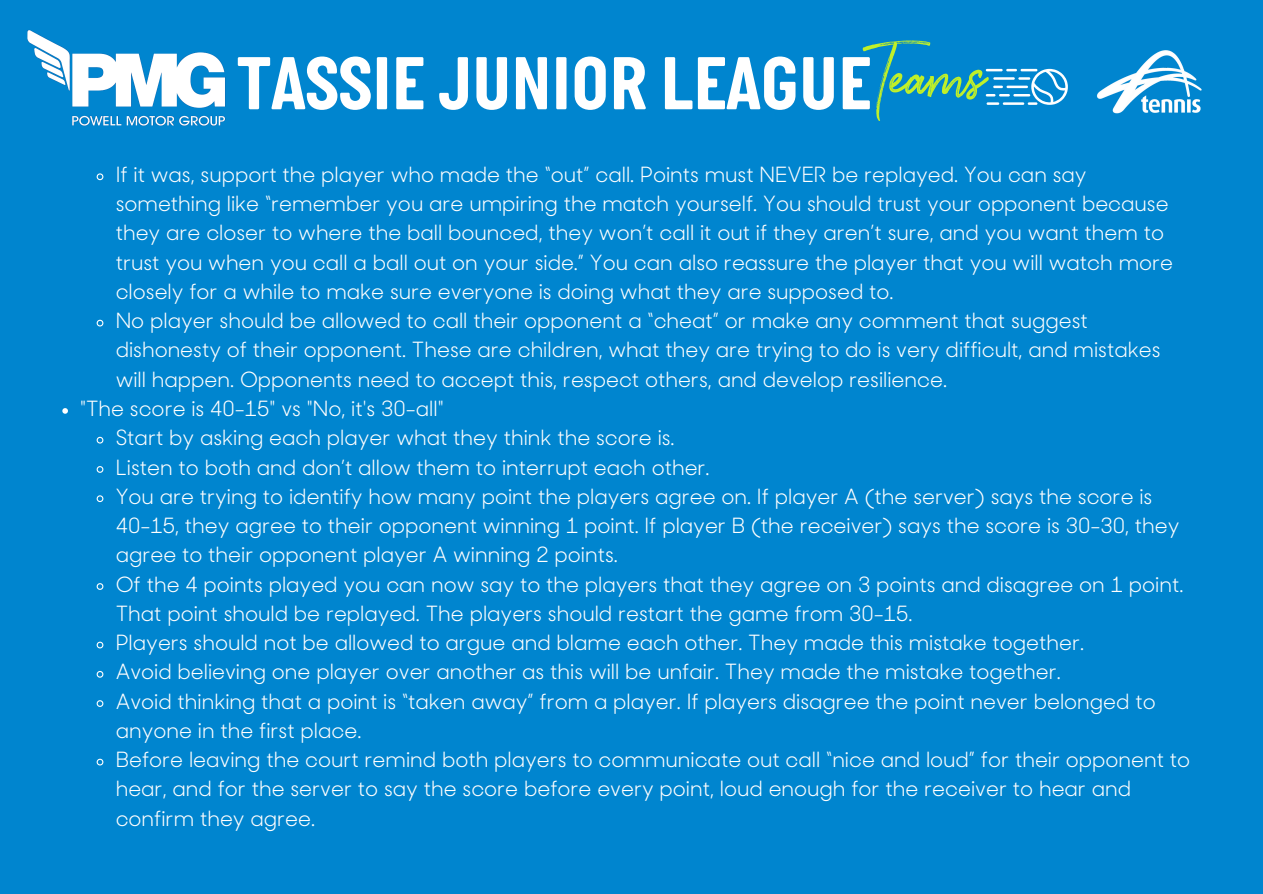
<style>
.page{position:relative;width:1263px;height:894px;background:#fff}
.page>*{position:absolute;margin:0;border:0;box-sizing:border-box;transform-origin:0 0}
.t1{font:79.2px "Brownhill Script";color:#c0f029}
.t2{font:700 76.65px "Italian Plate No 1";color:#fff}
.t3{font:21px/29.2px "Sharp Sans No 2";color:#fff}
</style>
<div class="page">
<div style="left:0;top:0;width:1263px;height:893px;background:#0085cf"></div>
<img style="left:27px;top:30px;width:199px;height:96px">
<img style="left:1096px;top:50px;width:106px;height:64px">
<svg style="left:986px;top:69px;width:82px;height:36px"></svg>
<svg style="left:96px;top:173px;width:8px;height:8px"></svg>
<svg style="left:96px;top:319px;width:8px;height:8px"></svg>
<svg style="left:62px;top:408px;width:6px;height:5px"></svg>
<svg style="left:96px;top:436px;width:8px;height:8px"></svg>
<svg style="left:96px;top:466px;width:8px;height:7px"></svg>
<svg style="left:96px;top:495px;width:8px;height:8px"></svg>
<svg style="left:96px;top:583px;width:8px;height:7px"></svg>
<svg style="left:96px;top:641px;width:8px;height:8px"></svg>
<svg style="left:96px;top:671px;width:8px;height:7px"></svg>
<svg style="left:96px;top:700px;width:8px;height:7px"></svg>
<svg style="left:96px;top:758px;width:8px;height:8px"></svg>
<p class="t1" style="left:863px;top:28px;width:126px">Teams</p>
<p class="t2" style="left:237px;top:52px;width:636px">TASSIE JUNIOR LEAGUE</p>
<p class="t3" style="left:116px;top:162px;width:1059px">If it was, support the player who made the “out” call. Points must NEVER be replayed. You can say something like “remember you are umpiring the match yourself. You should trust your opponent because they are closer to where the ball bounced, they won’t call it out if they aren’t sure, and you want them to trust you when you call a ball out on your side.” You can also reassure the player that you will watch more closely for a while to make sure everyone is doing what they are supposed to.</p>
<p class="t3" style="left:116px;top:308px;width:1046px">No player should be allowed to call their opponent a “cheat” or make any comment that suggest dishonesty of their opponent. These are children, what they are trying to do is very difficult, and mistakes will happen. Opponents need to accept this, respect others, and develop resilience.</p>
<p class="t3" style="left:80px;top:396px;width:365px">"The score is 40-15" vs "No, it's 30-all"</p>
<p class="t3" style="left:116px;top:425px;width:560px">Start by asking each player what they think the score is.</p>
<p class="t3" style="left:116px;top:454px;width:595px">Listen to both and don’t allow them to interrupt each other.</p>
<p class="t3" style="left:116px;top:483px;width:1065px">You are trying to identify how many point the players agree on. If player A (the server) says the score is<br>40-15, they agree to their opponent winning 1 point. If player B (the receiver) says the score is 30-30, they agree to their opponent player A winning 2 points.</p>
<p class="t3" style="left:116px;top:571px;width:1069px">Of the 4 points played you can now say to the players that they agree on 3 points and disagree on 1 point.<br>That point should be replayed. The players should restart the game from 30-15.</p>
<p class="t3" style="left:116px;top:630px;width:970px">Players should not be allowed to argue and blame each other. They made this mistake together.</p>
<p class="t3" style="left:116px;top:659px;width:946px">Avoid believing one player over another as this will be unfair. They made the mistake together.</p>
<p class="t3" style="left:116px;top:688px;width:1041px">Avoid thinking that a point is “taken away” from a player. If players disagree the point never belonged to anyone in the first place.</p>
<p class="t3" style="left:116px;top:747px;width:1076px">Before leaving the court remind both players to communicate out call “nice and loud” for their opponent to hear, and for the server to say the score before every point, loud enough for the receiver to hear and confirm they agree.</p>
</div>
